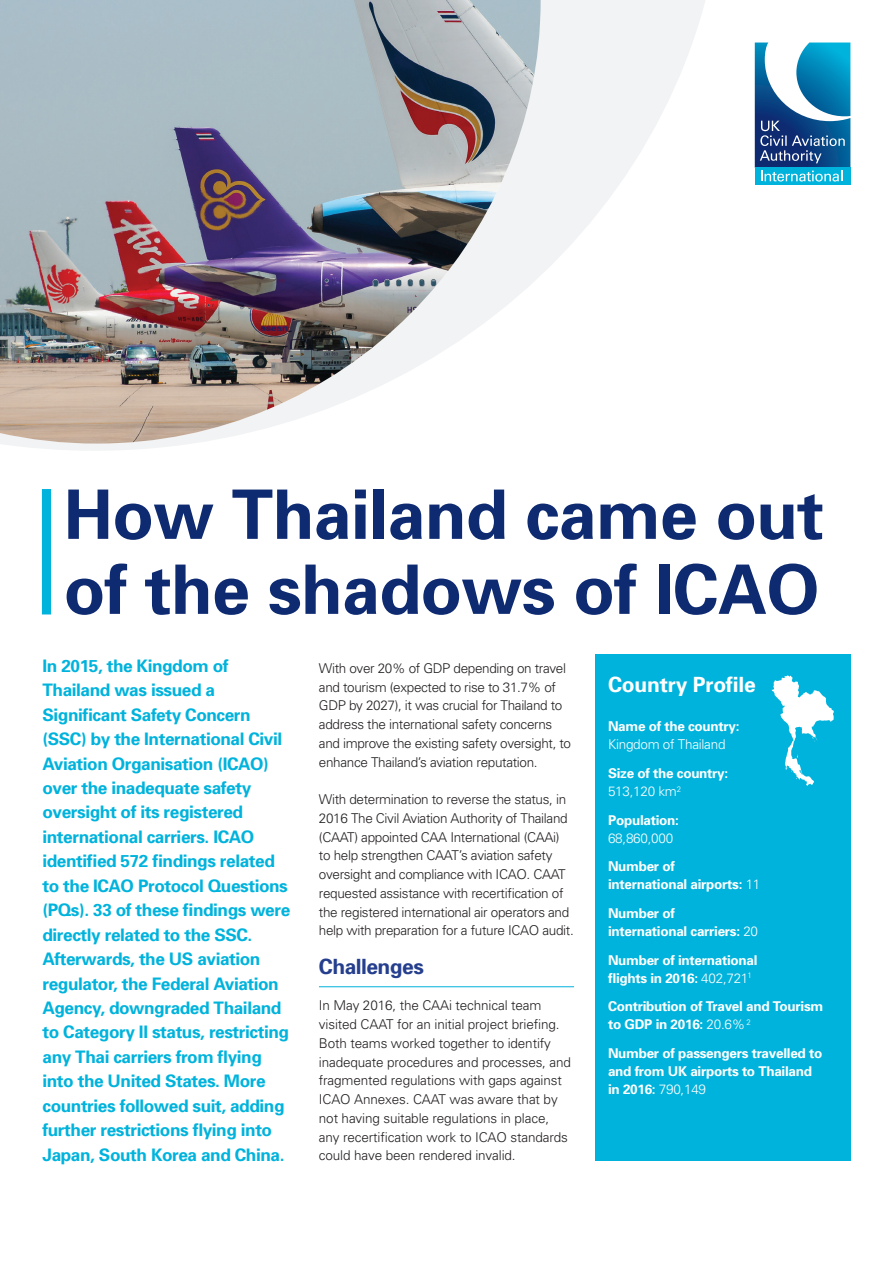
<style>
.page{position:relative;width:893px;height:1263px;background:#fff}
.page>*{position:absolute;margin:0;border:0;box-sizing:border-box;transform-origin:0 0}
.t1{font:700 68.25px/75px "Univers";letter-spacing:-.01em;color:#0e2a71}
.t2{font:700 21px "Univers";letter-spacing:-.01em;color:#fff}
.t3{font:700 21px "Univers";letter-spacing:-.025em;color:#253f8e}
.t4{font:700 17.25px/24.5px "Univers";letter-spacing:-.025em;color:#00b3dc}
.t5{font:300 13.5px/18.8px "Univers";letter-spacing:-.025em;color:#231f20}
.t6{font:700 13.5px/18px "Univers";letter-spacing:-.02em;color:#fff}
.t7{font:300 13.5px "Univers";letter-spacing:-.02em;color:#fff}
.s1{font-weight:300}
</style>
<div class="page">
<div style="left:755px;top:168px;width:95px;height:17px;background:#00b3dc"></div>
<svg style="left:755px;top:43px;width:95px;height:139px"></svg>
<hr style="left:319px;top:986px;width:255px;height:1px;background:#00b3dc">
<div style="left:595px;top:655px;width:255px;height:506px;background:#00b3dc"></div>
<svg style="left:771px;top:675px;width:63px;height:111px"></svg>
<svg style="left:4px;top:0;width:701px;height:450px"></svg>
<img style="left:0;top:0;width:541px;height:444px">
<div style="left:42px;top:489px;width:9px;height:125px;background:#00b3dc"></div>
<h1 class="t1" style="left:64px;top:477px;width:762px">How Thailand came out of the shadows of ICAO</h1>
<p class="t4" style="left:43px;top:653px;width:249px">In 2015, the Kingdom of<br>Thailand was issued a<br>Significant Safety Concern (SSC) by the International Civil<br>Aviation Organisation (ICAO) over the inadequate safety oversight of its registered international carriers. ICAO identified 572 findings related to the ICAO Protocol Questions (PQs). 33 of these findings were directly related to the SSC.<br>Afterwards, the US aviation regulator, the Federal Aviation<br>Agency, downgraded Thailand to Category II status, restricting any Thai carriers from flying into the United States. More countries followed suit, adding further restrictions flying into<br>Japan, South Korea and China.</p>
<p class="t5" style="left:319px;top:659px;width:254px">With over 20% of GDP depending on travel and tourism (expected to rise to 31.7% of GDP by 2027), it was crucial for Thailand to address the international safety concerns and improve the existing safety oversight, to enhance Thailand’s aviation reputation.</p>
<p class="t5" style="left:319px;top:790px;width:256px">With determination to reverse the status, in 2016 The Civil Aviation Authority of Thailand (CAAT) appointed CAA International (CAAi) to help strengthen CAAT’s aviation safety oversight and compliance with ICAO. CAAT requested assistance with recertification of the registered international air operators and help with preparation for a future ICAO audit.</p>
<h2 class="t3" style="left:319px;top:953px;width:106px">Challenges</h2>
<p class="t5" style="left:319px;top:996px;width:254px">In May 2016, the CAAi technical team visited CAAT for an initial project briefing.<br>Both teams worked together to identify inadequate procedures and processes, and fragmented regulations with gaps against ICAO Annexes. CAAT was aware that by not having suitable regulations in place, any recertification work to ICAO standards could have been rendered invalid.</p>
<h2 class="t2" style="left:608px;top:672px;width:149px">Country Profile</h2>
<p class="t6" style="left:608px;top:717px;width:133px">Name of the country:</p>
<p class="t7" style="left:608px;top:736px;width:119px">Kingdom of Thailand</p>
<p class="t6" style="left:608px;top:764px;width:122px">Size of the country:<br><span class="s1">513,120 km</span><sup>2</sup></p>
<p class="t6" style="left:608px;top:811px;width:72px">Population:</p>
<p class="t7" style="left:608px;top:830px;width:67px">68,860,000</p>
<p class="t6" style="left:608px;top:857px;width:154px">Number of<br>international airports: <span class="s1">11</span></p>
<p class="t6" style="left:608px;top:904px;width:152px">Number of<br>international carriers: <span class="s1">20</span></p>
<p class="t6" style="left:608px;top:951px;width:151px">Number of international flights in 2016: <span class="s1">402,721</span> <sup>1</sup></p>
<p class="t6" style="left:608px;top:997px;width:217px">Contribution of Travel and Tourism to GDP in 2016: <span class="s1">20.6%</span> <sup>2</sup></p>
<p class="t6" style="left:608px;top:1044px;width:216px">Number of passengers travelled to and from UK airports to Thailand in 2016: <span class="s1">790,149</span></p>
</div>
